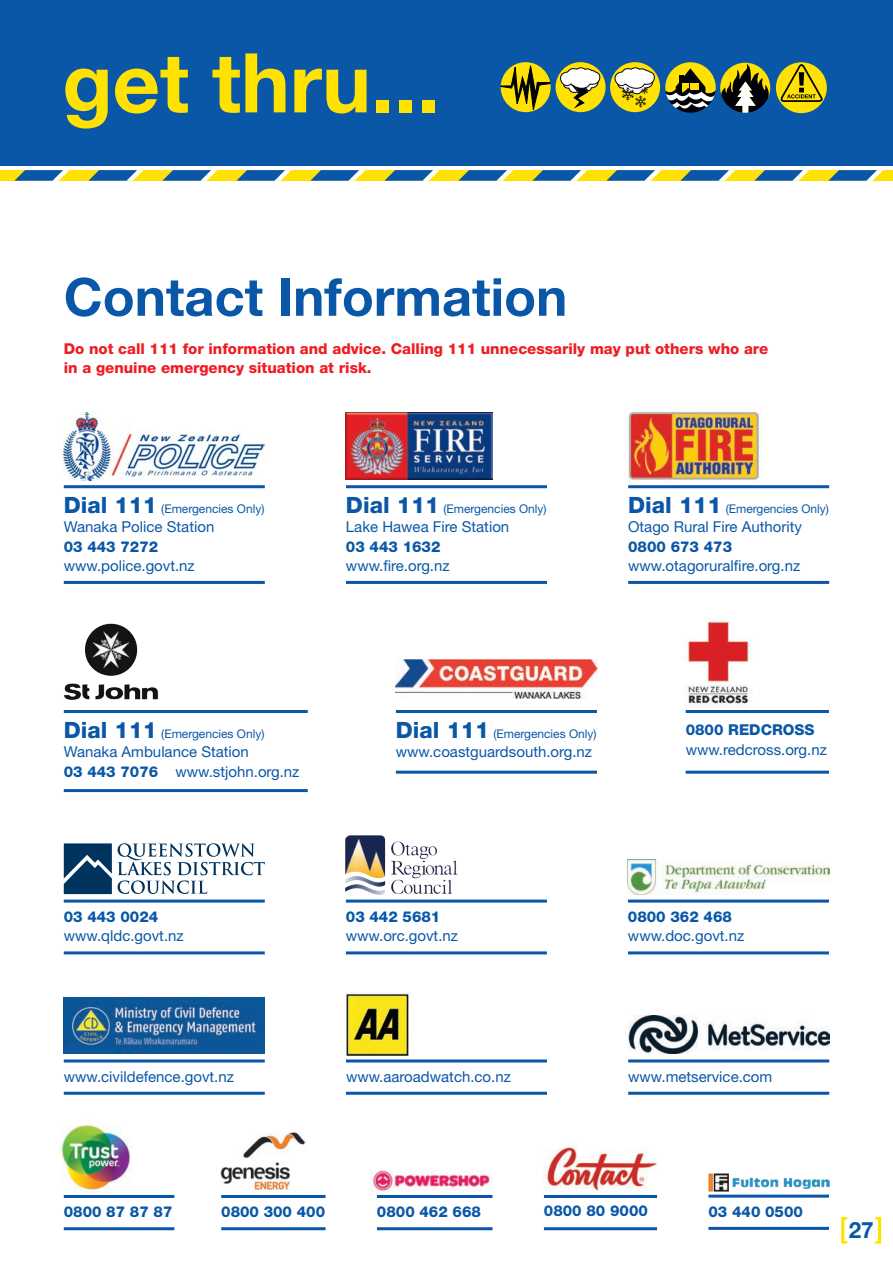
<style>
.page{position:relative;width:893px;height:1263px;background:#fff}
.page>*{position:absolute;margin:0;border:0;box-sizing:border-box;transform-origin:0 0}
.t1{font:700 82.5px "Helvetica Neue LT Std";color:#ffe201}
.t2{font:700 52.5px "Helvetica Neue LT Std";color:#0a57a7}
.t3{font:700 22.5px "Helvetica Neue LT Std";color:#0a57a7}
.t4{font:15px/19.5px "Helvetica Neue LT Std";color:#0a57a7}
.t5{font:800 15px/19.5px "Helvetica Neue LT Std";color:#ee1d23}
.t6{font:800 15px "Helvetica Neue LT Std";color:#0a57a7}
.t7{font:12px "Helvetica Neue LT Std";color:#0a57a7}
.s1{font-weight:800;font-size:22.5px}
.s2{font-weight:800}
</style>
<div class="page">
<div style="left:0;top:170px;width:893px;height:11px;background:#ffe201"></div>
<svg style="left:14px;top:170px;width:204px;height:11px"></svg>
<svg style="left:236px;top:170px;width:56px;height:11px"></svg>
<svg style="left:310px;top:170px;width:574px;height:11px"></svg>
<div style="left:0;top:0;width:893px;height:166px;background:#0a57a7"></div>
<svg style="left:841px;top:1217px;width:6px;height:26px"></svg>
<svg style="left:875px;top:1217px;width:6px;height:26px"></svg>
<img style="left:64px;top:412px;width:201px;height:69px">
<img style="left:346px;top:412px;width:147px;height:67px">
<img style="left:628px;top:411px;width:133px;height:70px">
<hr style="left:64px;top:485px;width:201px;height:3px;background:#0a57a7">
<hr style="left:64px;top:899px;width:201px;height:3px;background:#0a57a7">
<hr style="left:64px;top:1059px;width:201px;height:3px;background:#0a57a7">
<hr style="left:708px;top:1194px;width:121px;height:3px;background:#0a57a7">
<hr style="left:64px;top:1195px;width:110px;height:3px;background:#0a57a7">
<hr style="left:377px;top:1195px;width:115px;height:3px;background:#0a57a7">
<hr style="left:221px;top:1195px;width:105px;height:3px;background:#0a57a7">
<hr style="left:544px;top:1195px;width:113px;height:3px;background:#0a57a7">
<hr style="left:628px;top:1059px;width:201px;height:3px;background:#0a57a7">
<hr style="left:346px;top:1059px;width:201px;height:3px;background:#0a57a7">
<hr style="left:346px;top:899px;width:201px;height:3px;background:#0a57a7">
<hr style="left:628px;top:899px;width:201px;height:3px;background:#0a57a7">
<hr style="left:346px;top:485px;width:201px;height:3px;background:#0a57a7">
<hr style="left:628px;top:485px;width:201px;height:3px;background:#0a57a7">
<hr style="left:64px;top:581px;width:201px;height:3px;background:#0a57a7">
<hr style="left:64px;top:951px;width:201px;height:3px;background:#0a57a7">
<hr style="left:64px;top:1092px;width:201px;height:3px;background:#0a57a7">
<hr style="left:708px;top:1227px;width:121px;height:3px;background:#0a57a7">
<hr style="left:64px;top:1227px;width:110px;height:3px;background:#0a57a7">
<hr style="left:377px;top:1227px;width:115px;height:3px;background:#0a57a7">
<hr style="left:221px;top:1227px;width:105px;height:3px;background:#0a57a7">
<hr style="left:544px;top:1227px;width:113px;height:3px;background:#0a57a7">
<hr style="left:628px;top:1092px;width:201px;height:3px;background:#0a57a7">
<hr style="left:346px;top:1092px;width:201px;height:3px;background:#0a57a7">
<hr style="left:346px;top:951px;width:201px;height:3px;background:#0a57a7">
<hr style="left:628px;top:951px;width:201px;height:3px;background:#0a57a7">
<hr style="left:346px;top:581px;width:201px;height:3px;background:#0a57a7">
<hr style="left:628px;top:581px;width:201px;height:3px;background:#0a57a7">
<svg style="left:64px;top:843px;width:48px;height:51px"></svg>
<svg style="left:118px;top:843px;width:147px;height:51px"></svg>
<img style="left:346px;top:835px;width:111px;height:59px">
<img style="left:628px;top:860px;width:201px;height:34px">
<img style="left:64px;top:997px;width:201px;height:56px">
<img style="left:346px;top:993px;width:63px;height:62px">
<img style="left:628px;top:1015px;width:201px;height:38px">
<img style="left:61px;top:1125px;width:71px;height:68px">
<img style="left:220px;top:1132px;width:86px;height:59px">
<img style="left:371px;top:1170px;width:121px;height:21px">
<img style="left:546px;top:1146px;width:111px;height:46px">
<img style="left:708px;top:1173px;width:121px;height:18px">
<hr style="left:64px;top:710px;width:244px;height:3px;background:#0a57a7">
<hr style="left:396px;top:710px;width:201px;height:3px;background:#0a57a7">
<hr style="left:686px;top:710px;width:143px;height:3px;background:#0a57a7">
<hr style="left:64px;top:789px;width:244px;height:3px;background:#0a57a7">
<hr style="left:396px;top:771px;width:201px;height:3px;background:#0a57a7">
<hr style="left:686px;top:771px;width:143px;height:3px;background:#0a57a7">
<img style="left:64px;top:623px;width:94px;height:77px">
<img style="left:687px;top:618px;width:66px;height:89px">
<img style="left:396px;top:660px;width:202px;height:39px">
<div style="left:607px;top:60px;width:56px;height:54px;border:3px solid #0a57a7;border-radius:50%"></div>
<div style="left:662px;top:60px;width:56px;height:55px;border:3px solid #0a57a7;border-radius:50%"></div>
<svg style="left:500px;top:60px;width:158px;height:54px"></svg>
<svg style="left:664px;top:64px;width:105px;height:50px"></svg>
<div style="left:718px;top:60px;width:55px;height:55px;border:3px solid #0a57a7;border-radius:50%"></div>
<svg style="left:774px;top:61px;width:54px;height:54px"></svg>
<div style="left:773px;top:60px;width:57px;height:56px;border:3px solid #0a57a7;border-radius:50%"></div>
<svg style="left:780px;top:63px;width:43px;height:40px"></svg>
<p class="t1" style="left:62px;top:32px;width:379px">get thru...</p>
<p class="t2" style="left:64px;top:265px;width:505px">Contact Information</p>
<p class="t5" style="left:64px;top:339px;width:706px">Do not call 111 for information and advice. Calling 111 unnecessarily may put others who are in a genuine emergency situation at risk.</p>
<p class="t7" style="left:64px;top:501px;width:202px"><span class="s1">Dial 111</span> (Emergencies Only)</p>
<p class="t4" style="left:64px;top:517px;width:152px">Wanaka Police Station<br><span class="s2">03 443 7272 </span>www.police.govt.nz</p>
<p class="t7" style="left:346px;top:501px;width:202px"><span class="s1">Dial 111</span> (Emergencies Only)</p>
<p class="t4" style="left:346px;top:517px;width:165px">Lake Hawea Fire Station<br><span class="s2">03 443 1632 </span>www.fire.org.nz</p>
<p class="t7" style="left:628px;top:501px;width:202px"><span class="s1">Dial 111</span> (Emergencies Only)</p>
<p class="t4" style="left:628px;top:517px;width:175px">Otago Rural Fire Authority<br><span class="s2">0800 673 473 </span>www.otagoruralfire.org.nz</p>
<p class="t7" style="left:64px;top:726px;width:202px"><span class="s1">Dial 111</span> (Emergencies Only)</p>
<p class="t4" style="left:64px;top:742px;width:237px">Wanaka Ambulance Station<br><span class="s2">03 443 7076</span> www.stjohn.org.nz</p>
<p class="t7" style="left:396px;top:726px;width:202px"><span class="s1">Dial 111</span> (Emergencies Only)</p>
<p class="t4" style="left:396px;top:742px;width:198px">www.coastguardsouth.org.nz</p>
<p class="t4" style="left:686px;top:720px;width:143px"><span class="s2">0800 REDCROSS </span>www.redcross.org.nz</p>
<p class="t4" style="left:64px;top:906px;width:121px"><span class="s2">03 443 0024 </span>www.qldc.govt.nz</p>
<p class="t4" style="left:346px;top:906px;width:114px"><span class="s2">03 442 5681 </span>www.orc.govt.nz</p>
<p class="t4" style="left:628px;top:906px;width:118px"><span class="s2">0800 362 468 </span>www.doc.govt.nz</p>
<p class="t4" style="left:64px;top:1066px;width:172px">www.civildefence.govt.nz</p>
<p class="t4" style="left:346px;top:1066px;width:166px">www.aaroadwatch.co.nz</p>
<p class="t4" style="left:628px;top:1066px;width:146px">www.metservice.com</p>
<p class="t6" style="left:64px;top:1203px;width:110px">0800 87 87 87</p>
<p class="t6" style="left:221px;top:1203px;width:105px">0800 300 400</p>
<p class="t6" style="left:377px;top:1203px;width:105px">0800 462 668</p>
<p class="t6" style="left:544px;top:1202px;width:105px">0800 80 9000</p>
<p class="t6" style="left:708px;top:1202px;width:96px">03 440 0500</p>
<h3 class="t3" style="left:849px;top:1216px;width:27px">27</h3>
</div>
